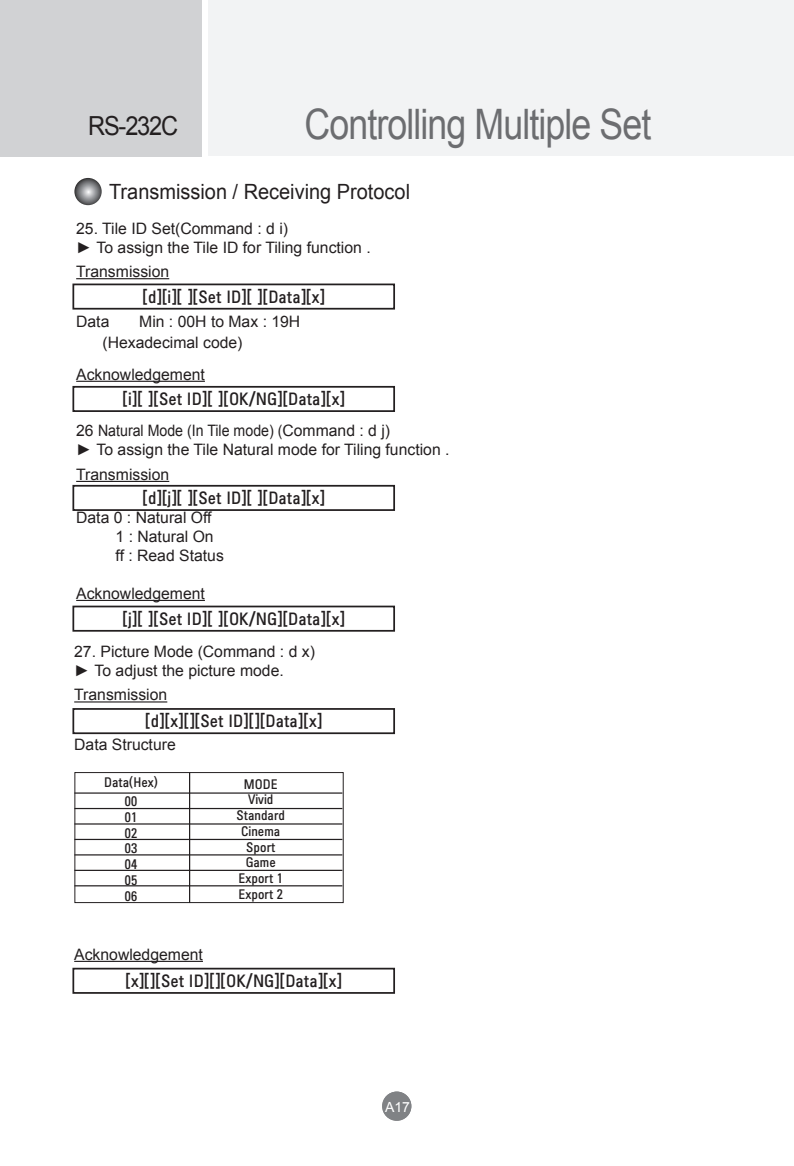
<style>
.page{position:relative;width:794px;height:1166px;background:#fff}
.page>*{position:absolute;margin:0;border:0;box-sizing:border-box;transform-origin:0 0}
.t1{font:42px "Arial";letter-spacing:-.025em;color:#6c6d70;scale:.85 1}
.t2{font:26.25px "Arial";letter-spacing:-.05em;color:#231f20;scale:.9 1}
.정규{font:21px "Arial";color:#231f20;scale:.95 1}
.정규-2{font:15.75px "Arial";color:#231f20}
.정규-3{font:15.75px "LG Display Kor Cn";color:#231f20}
.t3{font:14px "Arial";color:#fff}
.정규-4{font:12.25px "LG Display Kor Cn";color:#231f20}
</style>
<div class="page">
<div style="left:208px;top:0;width:586px;height:156px;background:#f2f3f4"></div>
<div style="left:0;top:0;width:202px;height:157px;background:#d1d2d4"></div>
<div style="left:382px;top:1091px;width:29px;height:30px;background:#808285;border-radius:50%"></div>
<hr style="left:76px;top:278px;width:93px;height:1px;background:#231f20">
<hr style="left:76px;top:381px;width:129px;height:1px;background:#231f20">
<hr style="left:76px;top:481px;width:93px;height:1px;background:#231f20">
<hr style="left:76px;top:600px;width:129px;height:1px;background:#231f20">
<svg style="left:74px;top:178px;width:28px;height:27px"></svg>
<hr style="left:74px;top:701px;width:93px;height:1px;background:#231f20">
<hr style="left:74px;top:961px;width:129px;height:1px;background:#231f20">
<div style="left:72px;top:283px;width:323px;height:27px;border:2px solid #231f20"></div>
<div style="left:72px;top:386px;width:323px;height:26px;border:2px solid #231f20"></div>
<div style="left:72px;top:485px;width:323px;height:26px;border:2px solid #231f20"></div>
<div style="left:72px;top:606px;width:323px;height:26px;border:2px solid #231f20"></div>
<div style="left:72px;top:708px;width:323px;height:26px;border:2px solid #231f20"></div>
<div style="left:72px;top:968px;width:323px;height:26px;border:2px solid #231f20"></div>
<div style="left:74px;top:772px;width:270px;height:131px;background:#fff;border:1px solid #231f20"></div>
<hr style="left:74px;top:792px;width:268px;height:2px;background:#231f20">
<hr style="left:74px;top:808px;width:268px;height:1px;background:#231f20">
<hr style="left:74px;top:823px;width:268px;height:1px;background:#231f20">
<hr style="left:74px;top:839px;width:268px;height:1px;background:#231f20">
<hr style="left:74px;top:854px;width:268px;height:1px;background:#231f20">
<hr style="left:74px;top:870px;width:268px;height:1px;background:#231f20">
<hr style="left:74px;top:885px;width:268px;height:1px;background:#231f20">
<hr style="left:189px;top:772px;width:1px;height:131px;background:#231f20">
<h2 class="t2" style="left:88px;top:109px;width:102px">RS-232C</h2>
<h1 class="t1" style="left:305px;top:97px;width:409px">Controlling Multiple Set</h1>
<p class="정규" style="left:109px;top:177px;width:318px">Transmission / Receiving Protocol</p>
<p class="정규-2" style="left:76px;top:218px;width:213px">25. Tile ID Set(Command : d i)</p>
<p class="정규-2" style="left:76px;top:237px;width:296px">► To assign the Tile ID for Tiling function .</p>
<p class="정규-2" style="left:76px;top:261px;width:95px">Transmission</p>
<p class="정규-2" style="left:76px;top:312px;width:35px">Data</p>
<p class="정규-2" style="left:139px;top:312px;width:163px">Min : 00H to Max : 19H</p>
<p class="정규-2" style="left:102px;top:333px;width:142px">(Hexadecimal code)</p>
<p class="정규-2" style="left:76px;top:364px;width:130px">Acknowledgement</p>
<p class="정규-3" style="left:142px;top:286px;width:184px">[d][i][ ][Set ID][ ][Data][x]</p>
<p class="정규-3" style="left:123px;top:388px;width:224px">[i][ ][Set ID][ ][OK/NG][Data][x]</p>
<p class="정규-2" style="left:76px;top:420px;width:315px">26 Natural Mode (In Tile mode) (Command : d j)</p>
<p class="정규-2" style="left:76px;top:439px;width:375px">► To assign the Tile Natural mode for Tiling function .</p>
<p class="정규-2" style="left:76px;top:464px;width:95px">Transmission</p>
<p class="정규-2" style="left:76px;top:507px;width:137px">Data 0 : Natural Off</p>
<p class="정규-2" style="left:116px;top:526px;width:100px">1 : Natural On</p>
<p class="정규-2" style="left:116px;top:545px;width:110px">ff : Read Status</p>
<p class="정규-2" style="left:76px;top:583px;width:130px">Acknowledgement</p>
<p class="정규-3" style="left:142px;top:487px;width:184px">[d][j][ ][Set ID][ ][Data][x]</p>
<p class="정규-3" style="left:123px;top:608px;width:224px">[j][ ][Set ID][ ][OK/NG][Data][x]</p>
<p class="정규-2" style="left:74px;top:641px;width:242px">27. Picture Mode (Command : d x)</p>
<p class="정규-2" style="left:74px;top:660px;width:211px">► To adjust the picture mode.</p>
<p class="정규-2" style="left:74px;top:684px;width:95px">Transmission</p>
<p class="정규-2" style="left:74px;top:734px;width:103px">Data Structure</p>
<p class="정규-3" style="left:145px;top:710px;width:179px">[d][x][][Set ID][][Data][x]</p>
<p class="정규-4" style="left:104px;top:773px;width:55px">Data(Hex)</p>
<p class="정규-4" style="left:125px;top:793px;width:14px">00</p>
<p class="정규-4" style="left:125px;top:808px;width:14px">01</p>
<p class="정규-4" style="left:125px;top:824px;width:14px">02</p>
<p class="정규-4" style="left:125px;top:840px;width:14px">03</p>
<p class="정규-4" style="left:125px;top:856px;width:14px">04</p>
<p class="정규-4" style="left:125px;top:871px;width:14px">05</p>
<p class="정규-4" style="left:125px;top:887px;width:14px">06</p>
<p class="정규-2" style="left:74px;top:944px;width:130px">Acknowledgement</p>
<p class="정규-4" style="left:244px;top:775px;width:35px">MODE</p>
<p class="정규-4" style="left:248px;top:791px;width:27px">Vivid</p>
<p class="정규-4" style="left:236px;top:807px;width:50px">Standard</p>
<p class="정규-4" style="left:241px;top:822px;width:41px">Cinema</p>
<p class="정규-4" style="left:246px;top:838px;width:30px">Sport</p>
<p class="정규-4" style="left:246px;top:854px;width:32px">Game</p>
<p class="정규-4" style="left:238px;top:870px;width:46px">Export 1</p>
<p class="정규-4" style="left:238px;top:885px;width:46px">Export 2</p>
<p class="정규-3" style="left:125px;top:970px;width:218px">[x][][Set ID][][OK/NG][Data][x]</p>
<p class="t3" style="left:384px;top:1098px;width:26px">A17</p>
</div>
